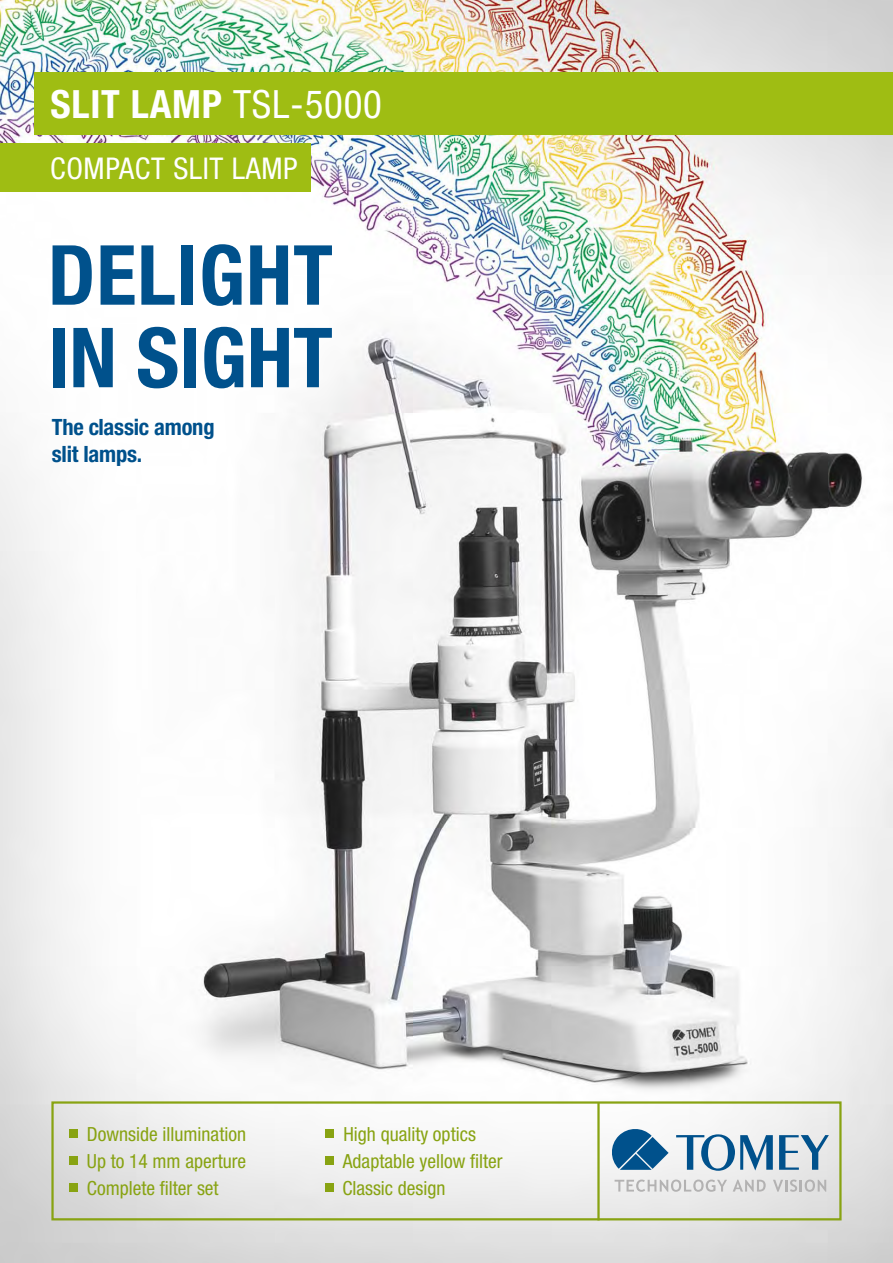
<style>
.page{position:relative;width:893px;height:1263px;background:#fff}
.page>*{position:absolute;margin:0;border:0;box-sizing:border-box;transform-origin:0 0}
.t1{font:700 condensed 82.95px/82.5px "Helvetica Neue";letter-spacing:.01em;color:#00518c}
.t2{font:700 condensed 39px "Helvetica Neue";letter-spacing:.02em;color:#fff}
.t3{font:condensed 30px "Helvetica Neue";letter-spacing:.02em;color:#fff}
.t4{font:700 condensed 22.5px/27px "Helvetica Neue";letter-spacing:-.01em;color:#00518c}
.t5{font:condensed 19.5px "Helvetica Neue";color:#88a312}
.s1{font-weight:400}
</style>
<div class="page">
<img style="left:0;top:0;width:893px;height:1263px">
<div style="left:34px;top:72px;width:859px;height:63px;background:#9fbd13"></div>
<div style="left:0;top:143px;width:310px;height:48px;background:#9fbd13"></div>
<div style="left:51px;top:1101px;width:791px;height:119px;border:2px solid #88a312"></div>
<hr style="left:597px;top:1102px;width:3px;height:118px;background:#88a312">
<div style="left:69px;top:1129px;width:9px;height:9px;background:#88a312"></div>
<div style="left:326px;top:1129px;width:8px;height:9px;background:#88a312"></div>
<div style="left:69px;top:1156px;width:9px;height:9px;background:#88a312"></div>
<div style="left:326px;top:1156px;width:8px;height:9px;background:#88a312"></div>
<div style="left:69px;top:1183px;width:9px;height:9px;background:#88a312"></div>
<div style="left:326px;top:1183px;width:8px;height:9px;background:#88a312"></div>
<svg style="left:615px;top:1179px;width:112px;height:13px"></svg>
<svg style="left:733px;top:1179px;width:33px;height:13px"></svg>
<svg style="left:773px;top:1179px;width:53px;height:13px"></svg>
<svg style="left:610px;top:1127px;width:59px;height:43px"></svg>
<svg style="left:779px;top:1135px;width:50px;height:35px;background:#98b4c8"></svg>
<svg style="left:676px;top:1134px;width:97px;height:37px"></svg>
<h2 class="t2" style="left:51px;top:80px;width:333px">SLIT LAMP <span class="s1">TSL-5000</span></h2>
<h3 class="t3" style="left:50px;top:151px;width:249px">COMPACT SLIT LAMP</h3>
<h1 class="t1" style="left:48px;top:233px;width:287px">DELIGHT<br>IN SIGHT</h1>
<p class="t4" style="left:52px;top:414px;width:164px">The classic among slit lamps.</p>
<p class="t5" style="left:87px;top:1123px;width:161px">Downside illumination</p>
<p class="t5" style="left:343px;top:1123px;width:134px">High quality optics</p>
<p class="t5" style="left:87px;top:1150px;width:161px">Up to 14 mm aperture</p>
<p class="t5" style="left:343px;top:1150px;width:161px">Adaptable yellow filter</p>
<p class="t5" style="left:87px;top:1177px;width:133px">Complete filter set</p>
<p class="t5" style="left:342px;top:1177px;width:105px">Classic design</p>
</div>
